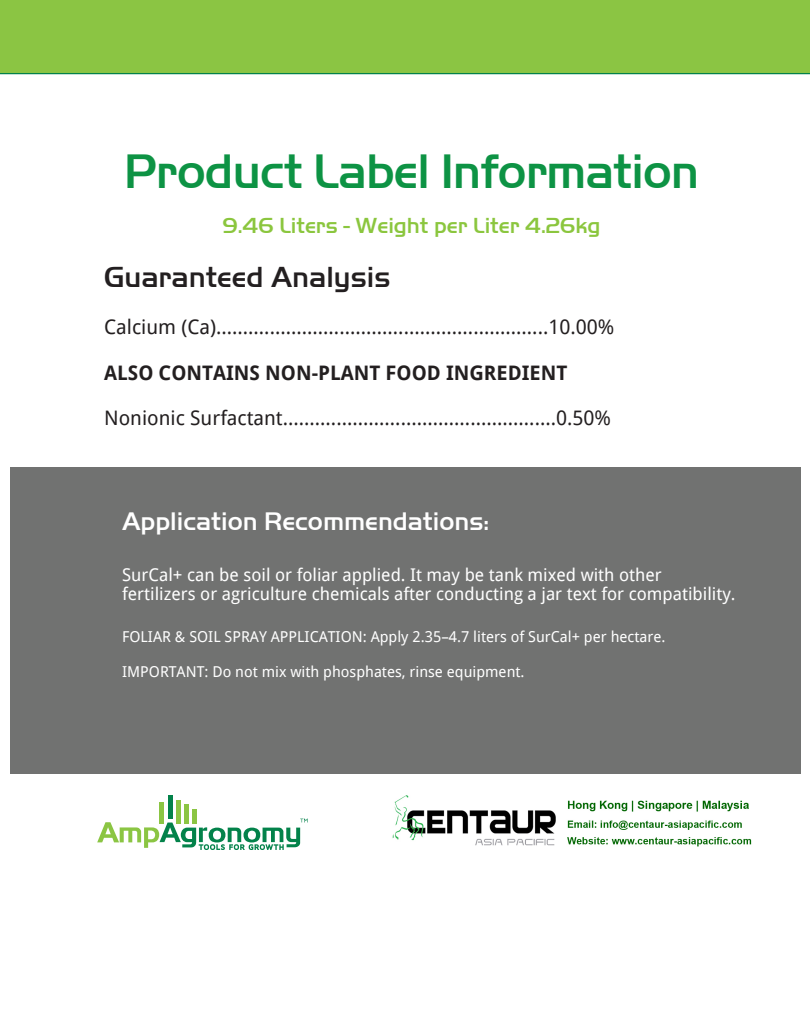
<style>
.page{position:relative;width:810px;height:1035px;background:#fff}
.page>*{position:absolute;margin:0;border:0;box-sizing:border-box;transform-origin:0 0}
.t1{font:500 50px "Handel Gothic Com";letter-spacing:-.015em;color:#0d9344}
.t2{font:500 30px "Handel Gothic Com";color:#231f20}
.t3{font:500 26.25px "Handel Gothic Com";color:#fff}
.t4{font:500 22.5px "Handel Gothic Com";color:#8bc63e}
.t5{font:20px "Droid Sans";color:#231f20}
.t6{font:700 20px "Droid Sans";color:#231f20}
.t7{font:17.5px/18.5px "Droid Sans";color:#fff}
.t8{font:15px "Droid Sans";color:#fff}
</style>
<div class="page">
<div style="left:10px;top:467px;width:790px;height:307px;background:#717271"></div>
<hr style="left:168px;top:795px;width:4px;height:24px;background:#03824a">
<div style="left:176px;top:800px;width:5px;height:24px;background:#8bc543"></div>
<div style="left:184px;top:804px;width:5px;height:20px;background:#8bc543"></div>
<div style="left:192px;top:809px;width:5px;height:15px;background:#8bc543"></div>
<div style="left:159px;top:803px;width:5px;height:21px;background:#8bc543"></div>
<svg style="left:97px;top:819px;width:211px;height:31px"></svg>
<div style="left:0;top:0;width:810px;height:74px;background:#8bc543"></div>
<img style="left:392px;top:795px;width:360px;height:52px">
<h1 class="t1" style="left:124px;top:143px;width:577px">Product Label Information</h1>
<p class="t4" style="left:223px;top:213px;width:380px">9.46 Liters - Weight per Liter 4.26kg</p>
<h2 class="t2" style="left:104px;top:260px;width:288px">Guaranteed Analysis</h2>
<p class="t5" style="left:104px;top:313px;width:512px">Calcium (Ca)..............................................................10.00%</p>
<p class="t6" style="left:104px;top:358px;width:465px">ALSO CONTAINS NON-PLANT FOOD INGREDIENT</p>
<p class="t5" style="left:104px;top:404px;width:508px">Nonionic Surfactant...................................................0.50%</p>
<h3 class="t3" style="left:122px;top:507px;width:368px">Application Recommendations:</h3>
<p class="t7" style="left:122px;top:565px;width:615px">SurCal+ can be soil or foliar applied. It may be tank mixed with other fertilizers or agriculture chemicals after conducting a jar text for compatibility.</p>
<p class="t8" style="left:122px;top:626px;width:545px">FOLIAR &amp; SOIL SPRAY APPLICATION: Apply 2.35–4.7 liters of SurCal+ per hectare.</p>
<p class="t8" style="left:122px;top:662px;width:404px">IMPORTANT: Do not mix with phosphates, rinse equipment.</p>
</div>
